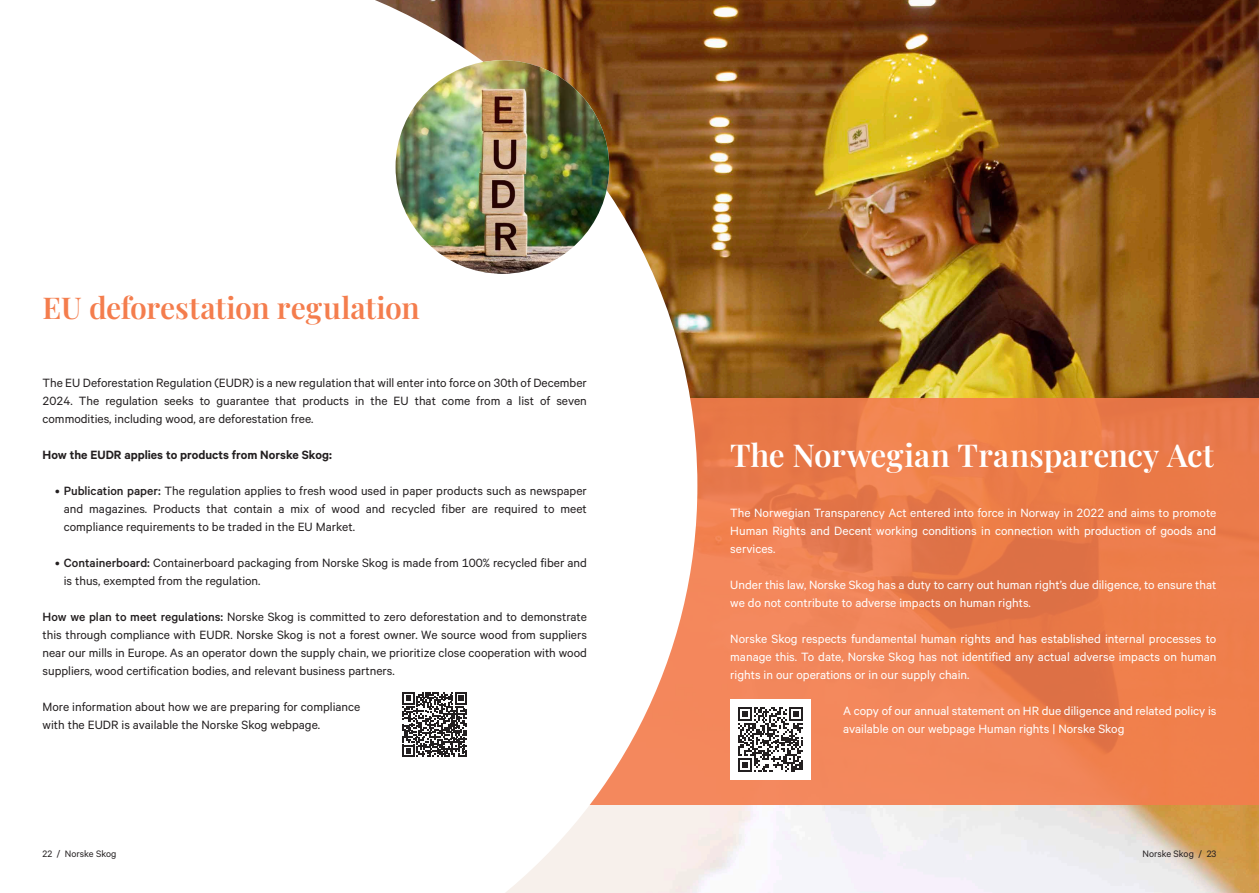
<style>
.page{position:relative;width:1259px;height:893px;background:#fff}
.page>*{position:absolute;margin:0;border:0;box-sizing:border-box;transform-origin:0 0}
.Main_head_23{font:600 31.5px "Playfair Display";color:#fff}
.Main_head_23-2{font:600 30px "Playfair Display";letter-spacing:-.005em;color:#f47d4d}
.brødtekst_2022{font:13.5px/18px "Calibre";color:#231f20;text-align:justify}
.brødtekst_2022-2{font:13.5px/18px "Calibre";color:#fff;text-align:justify}
.brødtekst_2022-3{font:600 13.5px "Calibre";color:#231f20}
.t1{font:10.5px "Calibre";color:#231f20}
.s1{font-weight:500}
</style>
<div class="page">
<img style="left:697px;top:0;width:562px;height:893px">
<svg style="left:697px;top:398px;width:562px;height:406px;background:#ec7e4e"></svg>
<svg style="left:375px;top:0;width:322px;height:893px"></svg>
<svg style="left:402px;top:692px;width:65px;height:65px"></svg>
<div style="left:730px;top:699px;width:80px;height:81px;background:#fff"></div>
<svg style="left:738px;top:707px;width:64px;height:65px"></svg>
<img style="left:395px;top:60px;width:214px;height:214px;border-radius:107px">
<p class="Main_head_23-2" style="left:43px;top:284px;width:379px">EU deforestation regulation</p>
<p class="brødtekst_2022" style="left:43px;top:373px;width:546px">The EU Deforestation Regulation (EUDR) is a new regulation that will enter into force on 30th of December 2024. The regulation seeks to guarantee that products in the EU that come from a list of seven commodities, including wood, are deforestation free.</p>
<p class="brødtekst_2022-3" style="left:43px;top:447px;width:291px">How the EUDR applies to products from Norske Skog:</p>
<p class="brødtekst_2022" style="left:64px;top:481px;width:525px;text-indent:-9px">• <span class="s1">Publication paper:</span> The regulation applies to fresh wood used in paper products such as newspaper and magazines. Products that contain a mix of wood and recycled fiber are required to meet compliance requirements to be traded in the EU Market.</p>
<p class="brødtekst_2022" style="left:64px;top:553px;width:524px;text-indent:-9px">• <span class="s1">Containerboard:</span> Containerboard packaging from Norske Skog is made from 100% recycled fiber and is thus, exempted from the regulation.</p>
<p class="brødtekst_2022" style="left:43px;top:607px;width:546px"><span class="s1">How we plan to meet regulations:</span> Norske Skog is committed to zero deforestation and to demonstrate this through compliance with EUDR. Norske Skog is not a forest owner. We source wood from suppliers near our mills in Europe. As an operator down the supply chain, we prioritize close cooperation with wood suppliers, wood certification bodies, and relevant business partners.</p>
<p class="brødtekst_2022" style="left:43px;top:697px;width:319px">More information about how we are preparing for compliance with the EUDR is available the Norske Skog webpage.</p>
<p class="Main_head_23" style="left:730px;top:430px;width:485px">The Norwegian Transparency Act</p>
<p class="brødtekst_2022-2" style="left:730px;top:504px;width:488px">The Norwegian Transparency Act entered into force in Norway in 2022 and aims to promote Human Rights and Decent working conditions in connection with production of goods and services.</p>
<p class="brødtekst_2022-2" style="left:730px;top:576px;width:488px">Under this law, Norske Skog has a duty to carry out human right’s due diligence, to ensure that we do not contribute to adverse impacts on human rights.</p>
<p class="brødtekst_2022-2" style="left:730px;top:630px;width:487px">Norske Skog respects fundamental human rights and has established internal processes to manage this. To date, Norske Skog has not identified any actual adverse impacts on human rights in our operations or in our supply chain.</p>
<p class="brødtekst_2022-2" style="left:843px;top:702px;width:375px">A copy of our annual statement on HR due diligence and related policy is available on our webpage Human rights | Norske Skog</p>
<p class="t1" style="left:43px;top:848px;width:75px">22 / Norske Skog</p>
<p class="t1" style="left:1142px;top:848px;width:75px">Norske Skog / 23</p>
</div>
